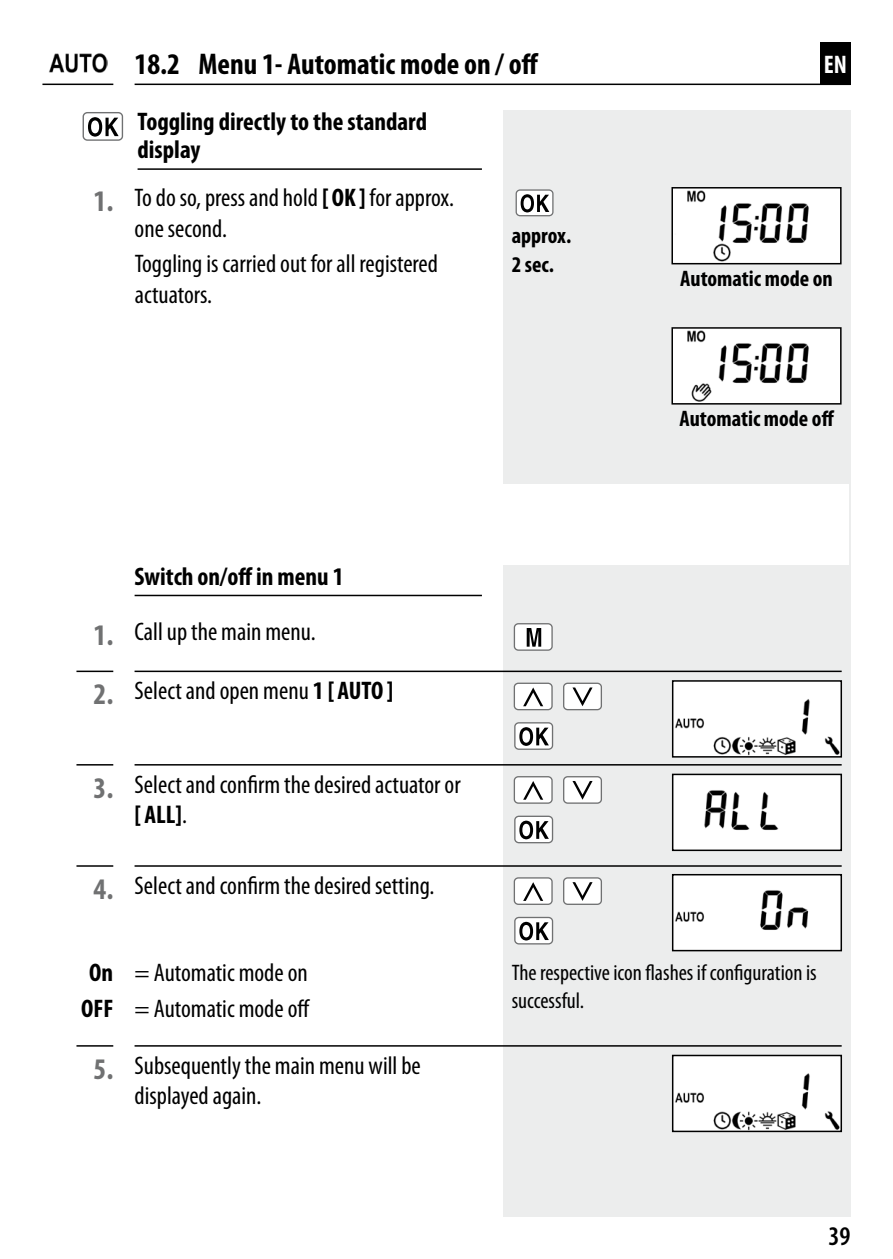
<style>
.page{position:relative;width:893px;height:1259px;background:#fff}
.page>*{position:absolute;margin:0;border:0;box-sizing:border-box;transform-origin:0 0}
.t1{font:700 condensed 30px "Myriad Pro";color:#000}
.t2{font:600 condensed 27px "Myriad Pro";color:#000}
.t3{font:condensed 25.5px/30.6px "Myriad Pro";color:#000}
.t4{font:700 condensed 25.5px/28.5px "Myriad Pro";color:#000}
.t5{font:700 condensed 25.5px "Myriad Pro";color:#fff}
.t6{font:condensed 22.5px/28.5px "Myriad Pro";color:#000}
.t7{font:700 condensed 22.5px/28.5px "Myriad Pro";color:#000}
.s1{font-weight:700;font-size:30px;color:#707172}
.s2{font-weight:700}
</style>
<div class="page">
<div style="left:503px;top:110px;width:347px;height:1106px;background:#eceded"></div>
<hr style="left:135px;top:84px;width:715px;height:1px;background:#000">
<hr style="left:42px;top:84px;width:71px;height:1px;background:#000">
<div style="left:483px;top:484px;width:366px;height:81px;background:#fff"></div>
<div style="left:820px;top:42px;width:30px;height:43px;background:#000"></div>
<img style="left:49px;top:53px;width:59px;height:20px">
<div style="left:516px;top:190px;width:37px;height:26px;background:#fff;border-radius:4px"></div>
<div style="left:516px;top:189px;width:38px;height:27px;border:1px solid #707172;border-radius:4px"></div>
<svg style="left:521px;top:194px;width:28px;height:18px"></svg>
<img style="left:674px;top:190px;width:165px;height:71px">
<div style="left:671px;top:187px;width:171px;height:77px;border:2px solid #000"></div>
<div style="left:83px;top:112px;width:40px;height:29px;border:1px solid #707172;border-radius:4px"></div>
<svg style="left:88px;top:117px;width:31px;height:20px"></svg>
<img style="left:674px;top:330px;width:165px;height:71px">
<div style="left:671px;top:327px;width:171px;height:77px;border:2px solid #000"></div>
<hr style="left:138px;top:168px;width:344px;height:2px;background:#000">
<hr style="left:135px;top:595px;width:347px;height:1px;background:#000">
<svg style="left:76px;top:764px;width:766px;height:1px"></svg>
<svg style="left:76px;top:865px;width:766px;height:1px"></svg>
<svg style="left:76px;top:670px;width:766px;height:2px;background:#4f4f4f"></svg>
<img style="left:675px;top:776px;width:164px;height:72px">
<div style="left:672px;top:773px;width:170px;height:78px;border:2px solid #000"></div>
<div style="left:514px;top:624px;width:38px;height:26px;background:#fff;border-radius:4px"></div>
<div style="left:514px;top:623px;width:39px;height:28px;border:1px solid #707172;border-radius:4px"></div>
<svg style="left:527px;top:628px;width:14px;height:18px"></svg>
<img style="left:675px;top:683px;width:164px;height:71px">
<div style="left:672px;top:680px;width:170px;height:77px;border:2px solid #000"></div>
<div style="left:514px;top:776px;width:38px;height:27px;background:#fff;border-radius:4px"></div>
<div style="left:514px;top:776px;width:39px;height:28px;border:1px solid #707172;border-radius:4px"></div>
<svg style="left:523px;top:781px;width:20px;height:18px"></svg>
<div style="left:564px;top:776px;width:37px;height:27px;background:#fff;border-radius:4px"></div>
<div style="left:563px;top:776px;width:39px;height:28px;border:1px solid #707172;border-radius:4px"></div>
<svg style="left:572px;top:781px;width:21px;height:18px"></svg>
<div style="left:515px;top:816px;width:37px;height:26px;background:#fff;border-radius:4px"></div>
<div style="left:514px;top:815px;width:39px;height:28px;border:1px solid #707172;border-radius:4px"></div>
<svg style="left:519px;top:820px;width:30px;height:19px"></svg>
<div style="left:514px;top:683px;width:38px;height:26px;background:#fff;border-radius:4px"></div>
<div style="left:514px;top:682px;width:39px;height:28px;border:1px solid #707172;border-radius:4px"></div>
<svg style="left:523px;top:687px;width:20px;height:19px"></svg>
<div style="left:564px;top:683px;width:37px;height:26px;background:#fff;border-radius:4px"></div>
<div style="left:563px;top:682px;width:39px;height:28px;border:1px solid #707172;border-radius:4px"></div>
<svg style="left:572px;top:687px;width:21px;height:19px"></svg>
<div style="left:515px;top:723px;width:37px;height:26px;background:#fff;border-radius:4px"></div>
<div style="left:514px;top:722px;width:39px;height:28px;border:1px solid #707172;border-radius:4px"></div>
<svg style="left:519px;top:727px;width:30px;height:19px"></svg>
<img style="left:675px;top:877px;width:164px;height:71px">
<div style="left:672px;top:874px;width:170px;height:77px;border:2px solid #000"></div>
<div style="left:514px;top:878px;width:38px;height:26px;background:#fff;border-radius:4px"></div>
<div style="left:514px;top:877px;width:39px;height:28px;border:1px solid #707172;border-radius:4px"></div>
<svg style="left:523px;top:882px;width:20px;height:19px"></svg>
<div style="left:564px;top:878px;width:37px;height:26px;background:#fff;border-radius:4px"></div>
<div style="left:563px;top:877px;width:39px;height:28px;border:1px solid #707172;border-radius:4px"></div>
<svg style="left:572px;top:882px;width:21px;height:19px"></svg>
<div style="left:515px;top:917px;width:37px;height:27px;background:#fff;border-radius:4px"></div>
<div style="left:514px;top:917px;width:39px;height:27px;border:1px solid #707172;border-radius:4px"></div>
<svg style="left:519px;top:922px;width:30px;height:18px"></svg>
<svg style="left:76px;top:1045px;width:766px;height:1px"></svg>
<img style="left:675px;top:1057px;width:164px;height:72px">
<div style="left:672px;top:1054px;width:170px;height:78px;border:2px solid #000"></div>
<p class="t1" style="left:135px;top:48px;width:405px">18.2 Menu 1- Automatic mode on / off</p>
<p class="t4" style="left:138px;top:107px;width:291px">Toggling directly to the standard display</p>
<p class="t3" style="left:135px;top:183px;width:321px;text-indent:-41px"><span class="s1">1.</span> To do so, press and hold <span class="s2">[ OK ]</span> for approx. one second.</p>
<p class="t3" style="left:135px;top:249px;width:305px">Toggling is carried out for all registered actuators.</p>
<p class="t7" style="left:512px;top:222px;width:61px">approx.<br>2 sec.</p>
<p class="t4" style="left:135px;top:562px;width:210px">Switch on/off in menu 1</p>
<p class="t3" style="left:94px;top:616px;width:224px"><span class="s1">1.</span> Call up the main menu.</p>
<p class="t3" style="left:94px;top:676px;width:301px"><span class="s1">2.</span> Select and open menu <span class="s2">1 [ AUTO ]</span></p>
<p class="t3" style="left:135px;top:769px;width:328px;text-indent:-41px"><span class="s1">3.</span> Select and confirm the desired actuator or <span class="s2">[ ALL]</span>.</p>
<p class="t3" style="left:94px;top:870px;width:342px"><span class="s1">4.</span> Select and confirm the desired setting.</p>
<p class="t5" style="left:824px;top:51px;width:25px">EN</p>
<p class="t7" style="left:680px;top:264px;width:154px">Automatic mode on</p>
<p class="t7" style="left:679px;top:404px;width:156px">Automatic mode off</p>
<p class="t3" style="left:81px;top:955px;width:230px;line-height:35.7px;text-align:center"><span class="s2">On</span> = Automatic mode on<br><span class="s2">OFF</span> = Automatic mode off</p>
<p class="t3" style="left:135px;top:1050px;width:288px;text-indent:-41px"><span class="s1">5.</span> Subsequently the main menu will be displayed again.</p>
<p class="t6" style="left:512px;top:958px;width:307px">The respective icon flashes if configuration is successful.</p>
<p class="t2" style="left:828px;top:1221px;width:24px">39</p>
</div>
